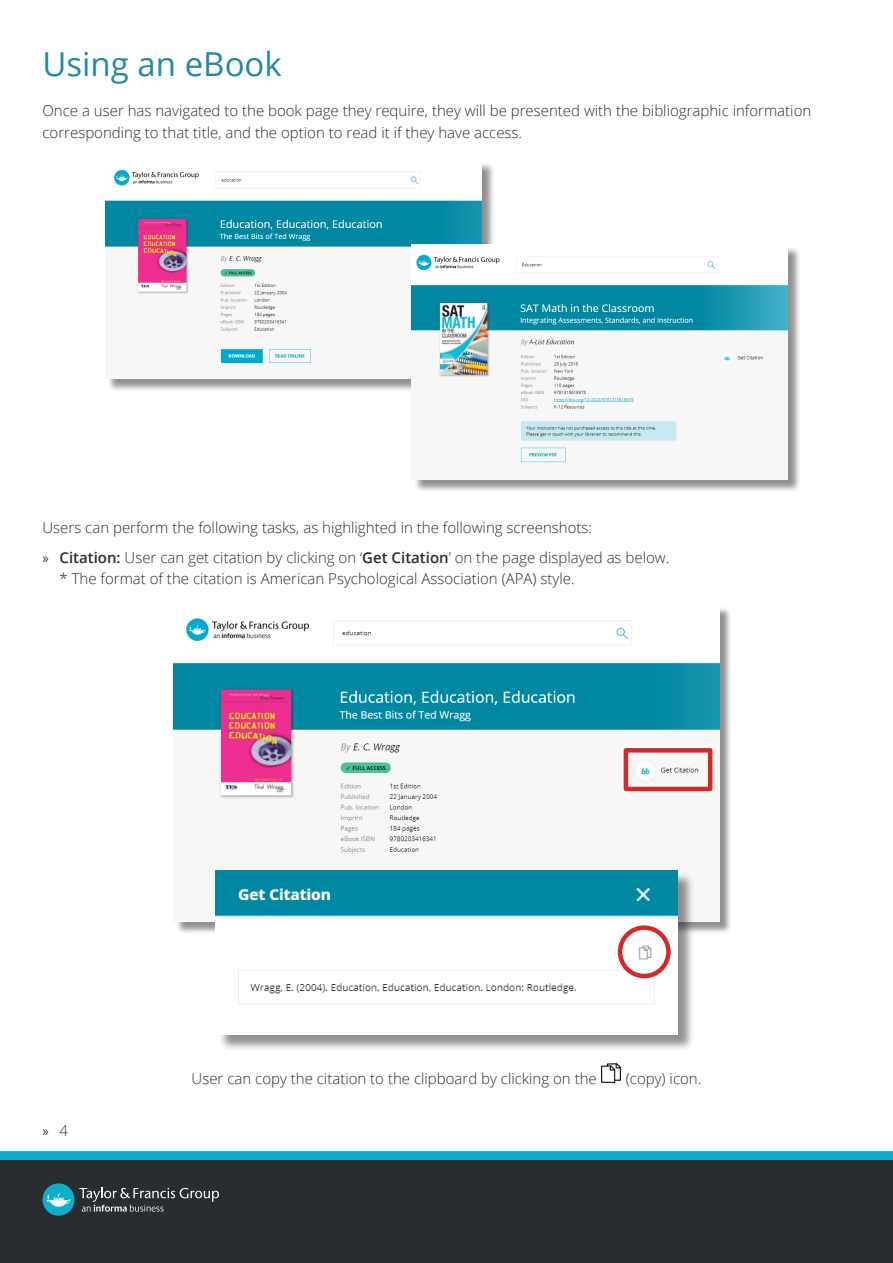
<style>
.page{position:relative;width:893px;height:1263px;background:#fff}
.page>*{position:absolute;margin:0;border:0;box-sizing:border-box;transform-origin:0 0}
.large_heading{font:33px "Open Sans";color:#218aa2}
.text{font:300 15px/22.5px "Open Sans";color:#292d2f}
.t1{font:15px "Myriad Pro";color:#292d2f}
.s1{font-family:"Myriad Pro";font-weight:400}
.s2{font-weight:600}
.s3{font-family:"Open Sans";font-weight:300}
</style>
<div class="page">
<div style="left:0;top:1151px;width:893px;height:9px;background:#0daecc"></div>
<div style="left:0;top:1160px;width:893px;height:103px;background:#292d2f"></div>
<div style="left:43px;top:1183px;width:31px;height:33px;background:#0daecc;border-radius:50%"></div>
<svg style="left:46px;top:1193px;width:25px;height:14px"></svg>
<svg style="left:79px;top:1187px;width:140px;height:24px"></svg>
<div style="left:107px;top:162px;width:388px;height:230px;background:#231f20;opacity:.5"></div>
<img style="left:105px;top:162px;width:376px;height:216px">
<div style="left:414px;top:247px;width:388px;height:246px;background:#231f20;opacity:.5"></div>
<img style="left:412px;top:245px;width:376px;height:234px">
<div style="left:175px;top:606px;width:557px;height:328px;background:#231f20;opacity:.5"></div>
<img style="left:174px;top:606px;width:545px;height:315px">
<div style="left:624px;top:748px;width:88px;height:43px;border:4px solid #d42926"></div>
<img style="left:601px;top:1063px;width:20px;height:20px">
<div style="left:218px;top:872px;width:476px;height:180px;background:#231f20;opacity:.5"></div>
<img style="left:216px;top:870px;width:461px;height:165px">
<div style="left:618px;top:925px;width:53px;height:53px;border:4px solid #d42926;border-radius:50%"></div>
<p class="large_heading" style="left:43px;top:42px;width:241px">Using an eBook</p>
<p class="text" style="left:43px;top:99px;width:770px">Once a user has navigated to the book page they require, they will be presented with the bibliographic information corresponding to that title, and the option to read it if they have access.</p>
<p class="text" style="left:43px;top:516px;width:551px">Users can perform the following tasks, as highlighted in the following screenshots:</p>
<p class="text" style="left:60px;top:546px;width:611px;line-height:21px;text-indent:-17px"><span class="s1">»</span> <span class="s2">Citation:</span> User can get citation by clicking on ‘<span class="s2">Get Citation</span>’ on the page displayed as below. * The format of the citation is American Psychological Association (APA) style.</p>
<p class="t1" style="left:43px;top:1122px;width:27px">» <span class="s3">4</span></p>
<p class="text" style="left:192px;top:1066px;width:407px">User can copy the citation to the clipboard by clicking on the</p>
<p class="text" style="left:626px;top:1066px;width:77px">(copy) icon.</p>
</div>
